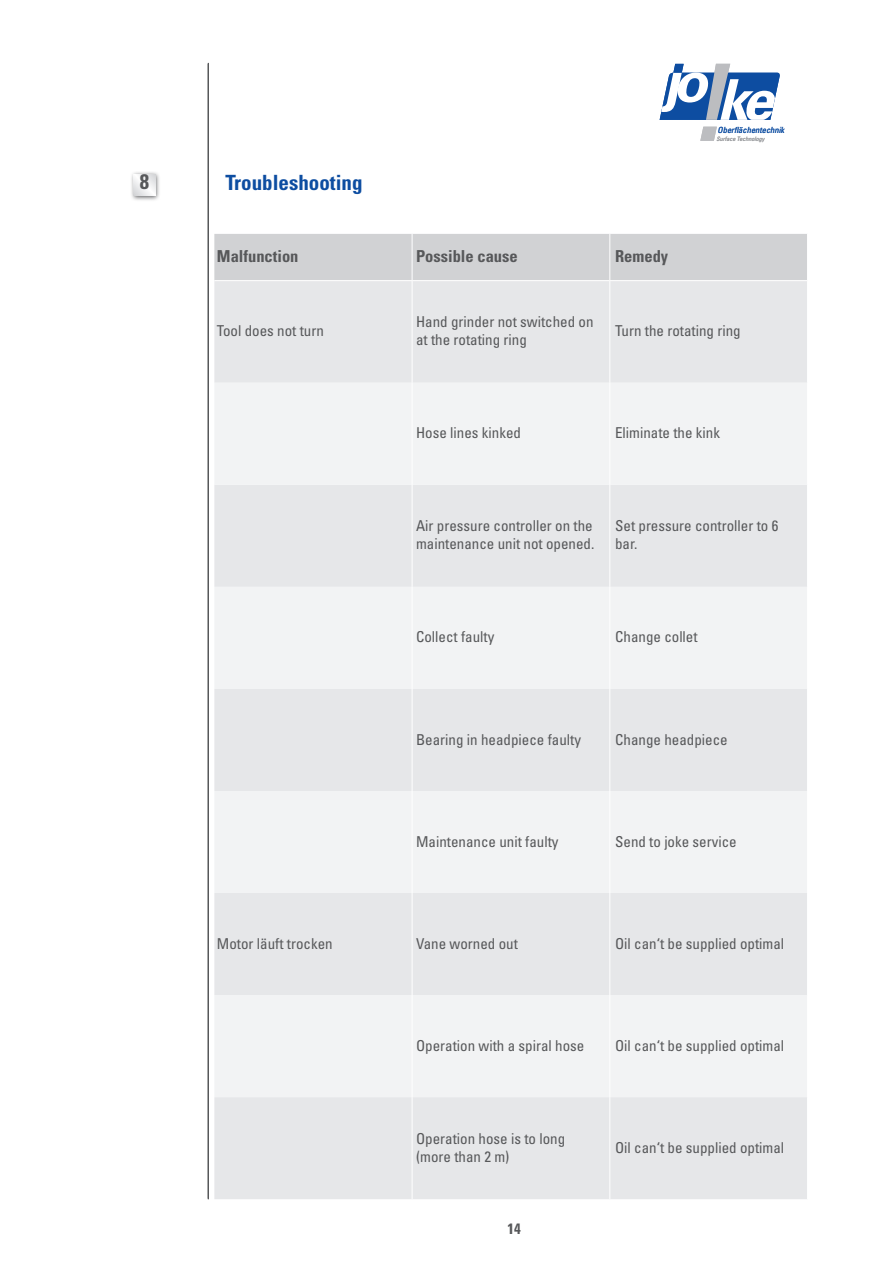
<style>
.page{position:relative;width:893px;height:1263px;background:#fff}
.page>*{position:absolute;margin:0;border:0;box-sizing:border-box;transform-origin:0 0}
.t1{font:700 condensed 21px "Univers LT Pro";color:#0d4da1}
.t2{font:700 condensed 21px "Univers LT Pro";color:#57585a}
.t3{font:700 condensed 16.5px "Univers LT Pro";color:#57585a}
.t4{font:condensed 15px/18px "Univers LT Pro";color:#57585a}
.t5{font:700 condensed 15px "Univers LT Pro";color:#57585a}
.t6{font:italic condensed 8.4px "Univers";color:#0d4da1}
.t7{font:italic condensed 6px "Univers";color:#939598}
</style>
<div class="page">
<div style="left:214px;top:234px;width:593px;height:46px;background:#d1d2d4"></div>
<div style="left:214px;top:281px;width:593px;height:918px;background:#e6e7e9"></div>
<svg style="left:214px;top:383px;width:593px;height:714px;fill:#f2f3f4"></svg>
<hr style="left:412px;top:234px;width:1px;height:46px;background:#fff">
<hr style="left:609px;top:234px;width:1px;height:46px;background:#fff">
<hr style="left:412px;top:281px;width:1px;height:102px;background:#fff">
<hr style="left:609px;top:281px;width:1px;height:102px;background:#fff">
<hr style="left:412px;top:383px;width:1px;height:102px;background:#fff">
<hr style="left:609px;top:383px;width:1px;height:102px;background:#fff">
<hr style="left:412px;top:485px;width:1px;height:102px;background:#fff">
<hr style="left:609px;top:485px;width:1px;height:102px;background:#fff">
<hr style="left:412px;top:587px;width:1px;height:102px;background:#fff">
<hr style="left:609px;top:587px;width:1px;height:102px;background:#fff">
<hr style="left:412px;top:689px;width:1px;height:102px;background:#fff">
<hr style="left:609px;top:689px;width:1px;height:102px;background:#fff">
<hr style="left:412px;top:791px;width:1px;height:102px;background:#fff">
<hr style="left:609px;top:791px;width:1px;height:102px;background:#fff">
<hr style="left:412px;top:893px;width:1px;height:102px;background:#fff">
<hr style="left:609px;top:893px;width:1px;height:102px;background:#fff">
<hr style="left:412px;top:995px;width:1px;height:102px;background:#fff">
<hr style="left:609px;top:995px;width:1px;height:102px;background:#fff">
<hr style="left:412px;top:1097px;width:1px;height:102px;background:#fff">
<hr style="left:609px;top:1097px;width:1px;height:102px;background:#fff">
<svg style="left:131px;top:172px;width:28px;height:28px"></svg>
<svg style="left:134px;top:174px;width:21px;height:21px"></svg>
<svg style="left:660px;top:64px;width:120px;height:77px"></svg>
<hr style="left:208px;top:64px;width:1px;height:1135px;background:#57585a">
<hr style="left:208px;top:63px;width:1px;height:1135px;background:#57585a">
<h1 class="t2" style="left:140px;top:169px;width:11px">8</h1>
<p class="t6" style="left:718px;top:124px;width:68px">Oberflächentechnik</p>
<h1 class="t1" style="left:225px;top:169px;width:139px">Troubleshooting</h1>
<p class="t3" style="left:217px;top:246px;width:83px">Malfunction</p>
<p class="t3" style="left:416px;top:246px;width:103px">Possible cause</p>
<p class="t3" style="left:615px;top:246px;width:55px">Remedy</p>
<p class="t7" style="left:716px;top:135px;width:50px">Surface Technology</p>
<p class="t4" style="left:217px;top:322px;width:108px">Tool does not turn</p>
<p class="t4" style="left:416px;top:313px;width:179px">Hand grinder not switched on at the rotating ring</p>
<p class="t4" style="left:615px;top:322px;width:127px">Turn the rotating ring</p>
<p class="t4" style="left:416px;top:424px;width:106px">Hose lines kinked</p>
<p class="t4" style="left:615px;top:424px;width:106px">Eliminate the kink</p>
<p class="t4" style="left:416px;top:517px;width:180px">Air pressure controller on the maintenance unit not opened.</p>
<p class="t4" style="left:615px;top:517px;width:165px">Set pressure controller to 6 bar.</p>
<p class="t4" style="left:416px;top:628px;width:80px">Collect faulty</p>
<p class="t4" style="left:615px;top:628px;width:84px">Change collet</p>
<p class="t4" style="left:416px;top:730px;width:166px">Bearing in headpiece faulty</p>
<p class="t4" style="left:615px;top:730px;width:114px">Change headpiece</p>
<p class="t4" style="left:416px;top:832px;width:144px">Maintenance unit faulty</p>
<p class="t4" style="left:615px;top:832px;width:123px">Send to joke service</p>
<p class="t4" style="left:217px;top:934px;width:117px">Motor läuft trocken</p>
<p class="t4" style="left:416px;top:934px;width:103px">Vane worned out</p>
<p class="t4" style="left:615px;top:934px;width:171px">Oil can‘t be supplied optimal</p>
<p class="t4" style="left:416px;top:1036px;width:170px">Operation with a spiral hose</p>
<p class="t4" style="left:615px;top:1036px;width:171px">Oil can‘t be supplied optimal</p>
<p class="t4" style="left:416px;top:1129px;width:151px">Operation hose is to long (more than 2 m)</p>
<p class="t4" style="left:615px;top:1138px;width:171px">Oil can‘t be supplied optimal</p>
<p class="t5" style="left:507px;top:1219px;width:15px">14</p>
</div>
